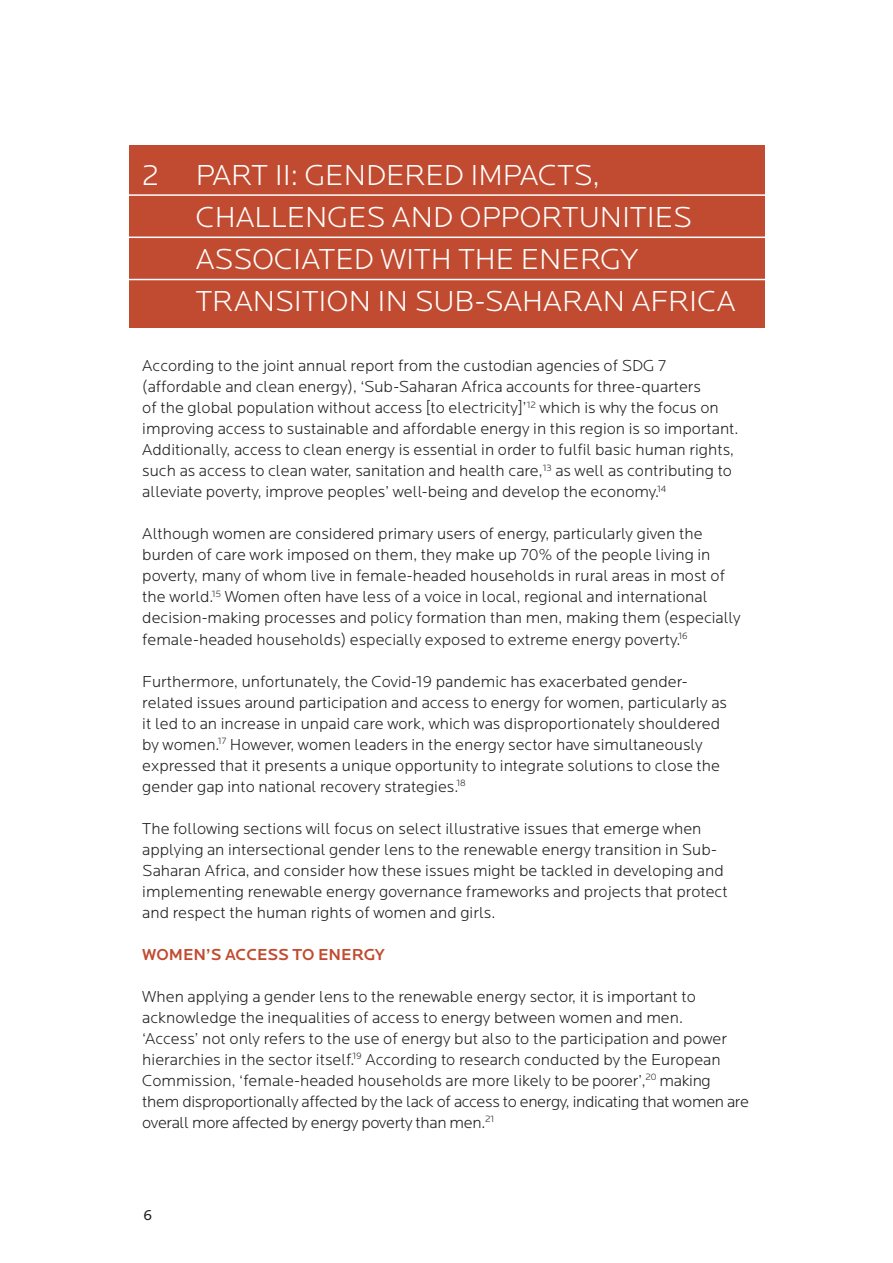
<style>
.page{position:relative;width:893px;height:1263px;background:#fff}
.page>*{position:absolute;margin:0;border:0;box-sizing:border-box;transform-origin:0 0}
.Locator_H1{font:300 30px/42px "Locator";color:#fff}
.t1{font:300 16.5px/21px "Locator";color:#231f20}
.t2{font:500 16.5px "Locator";color:#c14b30}
.t3{font:15px "Locator";color:#231f20}
</style>
<div class="page">
<div style="left:129px;top:145px;width:635px;height:182px;background:#c14b30"></div>
<hr style="left:120px;top:194px;width:659px;height:2px;background:#fff">
<hr style="left:120px;top:237px;width:659px;height:1px;background:#fff">
<hr style="left:120px;top:279px;width:659px;height:1px;background:#fff">
<h1 class="Locator_H1" style="left:196px;top:155px;width:541px;text-indent:-54px">2 PART II: GENDERED IMPACTS,<br>CHALLENGES AND OPPORTUNITIES<br>ASSOCIATED WITH THE ENERGY<br>TRANSITION IN SUB-SAHARAN AFRICA</h1>
<p class="t1" style="left:142px;top:356px;width:598px">According to the joint annual report from the custodian agencies of SDG 7 (affordable and clean energy), ‘Sub-Saharan Africa accounts for three-quarters<br>of the global population without access [to electricity]’<sup>12</sup> which is why the focus on improving access to sustainable and affordable energy in this region is so important.<br>Additionally, access to clean energy is essential in order to fulfil basic human rights, such as access to clean water, sanitation and health care,<sup>13</sup> as well as contributing to alleviate poverty, improve peoples’ well-being and develop the economy.<sup>14</sup></p>
<p class="t1" style="left:142px;top:524px;width:600px">Although women are considered primary users of energy, particularly given the burden of care work imposed on them, they make up 70% of the people living in poverty, many of whom live in female-headed households in rural areas in most of the world.<sup>15</sup> Women often have less of a voice in local, regional and international decision-making processes and policy formation than men, making them (especially female-headed households) especially exposed to extreme energy poverty.<sup>16</sup></p>
<p class="t1" style="left:142px;top:671px;width:586px">Furthermore, unfortunately, the Covid-19 pandemic has exacerbated gender&shy;related issues around participation and access to energy for women, particularly as it led to an increase in unpaid care work, which was disproportionately shouldered by women.<sup>17</sup> However, women leaders in the energy sector have simultaneously expressed that it presents a unique opportunity to integrate solutions to close the gender gap into national recovery strategies.<sup>18</sup></p>
<p class="t1" style="left:142px;top:818px;width:587px">The following sections will focus on select illustrative issues that emerge when applying an intersectional gender lens to the renewable energy transition in Sub-Saharan Africa, and consider how these issues might be tackled in developing and implementing renewable energy governance frameworks and projects that protect and respect the human rights of women and girls.</p>
<p class="t2" style="left:142px;top:945px;width:244px">WOMEN’S ACCESS TO ENERGY</p>
<p class="t1" style="left:142px;top:986px;width:608px">When applying a gender lens to the renewable energy sector, it is important to acknowledge the inequalities of access to energy between women and men.<br>‘Access’ not only refers to the use of energy but also to the participation and power hierarchies in the sector itself.<sup>19</sup> According to research conducted by the European Commission, ‘female-headed households are more likely to be poorer’,<sup>20</sup> making them disproportionally affected by the lack of access to energy, indicating that women are overall more affected by energy poverty than men.<sup>21</sup></p>
<p class="t3" style="left:143px;top:1207px;width:10px">6</p>
</div>
